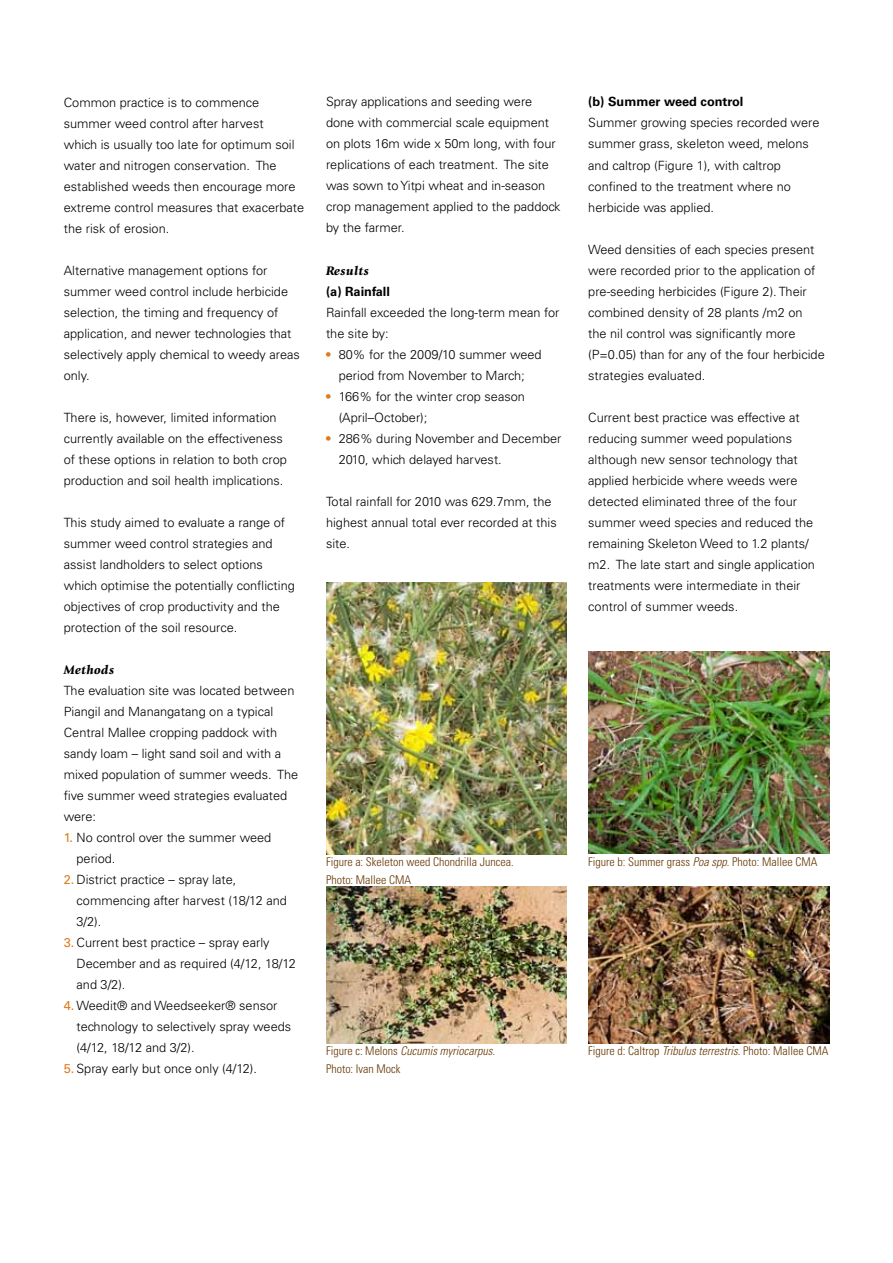
<style>
.page{position:relative;width:893px;height:1263px;background:#fff}
.page>*{position:absolute;margin:0;border:0;box-sizing:border-box;transform-origin:0 0}
.t1{font:italic 900 12.9px "Giovanni Std";letter-spacing:.03em;color:#000}
.t2{font:300 12.75px/21px "Univers LT Std";color:#000}
.t3{font:700 12.75px "Univers LT Std";color:#000}
.t4{font:300 condensed 12px/18px "Univers LT Std";color:#663700}
.s1{font-weight:400;color:#df7a1c}
.s2{font-style:italic}
</style>
<div class="page">
<img style="left:326px;top:886px;width:241px;height:157px">
<img style="left:588px;top:651px;width:241px;height:202px">
<img style="left:588px;top:886px;width:241px;height:157px">
<img style="left:326px;top:583px;width:241px;height:271px">
<p class="t2" style="left:64px;top:91px;width:242px">Common practice is to commence summer weed control after harvest<br>which is usually too late for optimum soil water and nitrogen conservation. The established weeds then encourage more extreme control measures that exacerbate the risk of erosion.</p>
<p class="t2" style="left:64px;top:259px;width:238px">Alternative management options for summer weed control include herbicide selection, the timing and frequency of application, and newer technologies that selectively apply chemical to weedy areas only.</p>
<p class="t2" style="left:64px;top:406px;width:225px">There is, however, limited information currently available on the effectiveness of these options in relation to both crop production and soil health implications.</p>
<p class="t2" style="left:64px;top:511px;width:233px">This study aimed to evaluate a range of summer weed control strategies and assist landholders to select options which optimise the potentially conflicting objectives of crop productivity and the protection of the soil resource.</p>
<p class="t1" style="left:64px;top:662px;width:52px">Methods</p>
<p class="t2" style="left:64px;top:679px;width:236px">The evaluation site was located between Piangil and Manangatang on a typical Central Mallee cropping paddock with sandy loam – light sand soil and with a mixed population of summer weeds. The five summer weed strategies evaluated were:</p>
<p class="t2" style="left:77px;top:826px;width:196px;text-indent:-13px"><span class="s1">1.</span> No control over the summer weed period.</p>
<p class="t2" style="left:77px;top:868px;width:212px;text-indent:-13px"><span class="s1">2.</span> District practice – spray late, commencing after harvest (18/12 and<br>3/2).</p>
<p class="t2" style="left:77px;top:931px;width:221px;text-indent:-13px"><span class="s1">3.</span> Current best practice – spray early<br>December and as required (4/12, 18/12 and 3/2).</p>
<p class="t2" style="left:77px;top:994px;width:216px;text-indent:-13px"><span class="s1">4.</span> Weedit® and Weedseeker® sensor technology to selectively spray weeds (4/12, 18/12 and 3/2).</p>
<p class="t2" style="left:64px;top:1057px;width:195px"><span class="s1">5.</span> Spray early but once only (4/12).</p>
<p class="t2" style="left:326px;top:91px;width:236px">Spray applications and seeding were done with commercial scale equipment on plots 16m wide x 50m long, with four replications of each treatment. The site was sown to Yitpi wheat and in-season crop management applied to the paddock by the farmer.</p>
<p class="t1" style="left:326px;top:263px;width:44px">Results</p>
<p class="t3" style="left:326px;top:284px;width:65px">(a) Rainfall</p>
<p class="t2" style="left:326px;top:301px;width:235px">Rainfall exceeded the long-term mean for the site by:</p>
<p class="t2" style="left:326px;top:343px;width:217px;text-align:center"><span class="s1">•</span> 80% for the 2009/10 summer weed period from November to March;</p>
<p class="t2" style="left:339px;top:385px;width:188px;text-indent:-13px"><span class="s1">•</span> 166% for the winter crop season (April–October);</p>
<p class="t2" style="left:339px;top:427px;width:224px;text-indent:-13px"><span class="s1">•</span> 286% during November and December<br>2010, which delayed harvest.</p>
<p class="t2" style="left:326px;top:490px;width:232px">Total rainfall for 2010 was 629.7mm, the highest annual total ever recorded at this site.</p>
<p class="t4" style="left:326px;top:852px;width:189px">Figure a: Skeleton weed Chondrilla Juncea.<br>Photo: Mallee CMA</p>
<p class="t4" style="left:326px;top:1041px;width:171px">Figure c: Melons <span class="s2">Cucumis myriocarpus.<br></span>Photo: Ivan Mock</p>
<p class="t3" style="left:588px;top:95px;width:157px">(b) Summer weed control</p>
<p class="t2" style="left:588px;top:112px;width:233px">Summer growing species recorded were summer grass, skeleton weed, melons and caltrop (Figure 1), with caltrop confined to the treatment where no herbicide was applied.</p>
<p class="t2" style="left:588px;top:238px;width:238px">Weed densities of each species present were recorded prior to the application of pre-seeding herbicides (Figure 2). Their combined density of 28 plants /m2 on<br>the nil control was significantly more (P=0.05) than for any of the four herbicide strategies evaluated.</p>
<p class="t2" style="left:588px;top:406px;width:228px">Current best practice was effective at reducing summer weed populations although new sensor technology that applied herbicide where weeds were detected eliminated three of the four summer weed species and reduced the remaining Skeleton Weed to 1.2 plants/ m2. The late start and single application treatments were intermediate in their control of summer weeds.</p>
<p class="t4" style="left:588px;top:852px;width:231px">Figure b: Summer grass <span class="s2">Poa spp</span>. Photo: Mallee CMA</p>
<p class="t4" style="left:588px;top:1041px;width:242px">Figure d: Caltrop <span class="s2">Tribulus terrestris</span>. Photo: Mallee CMA</p>
</div>
